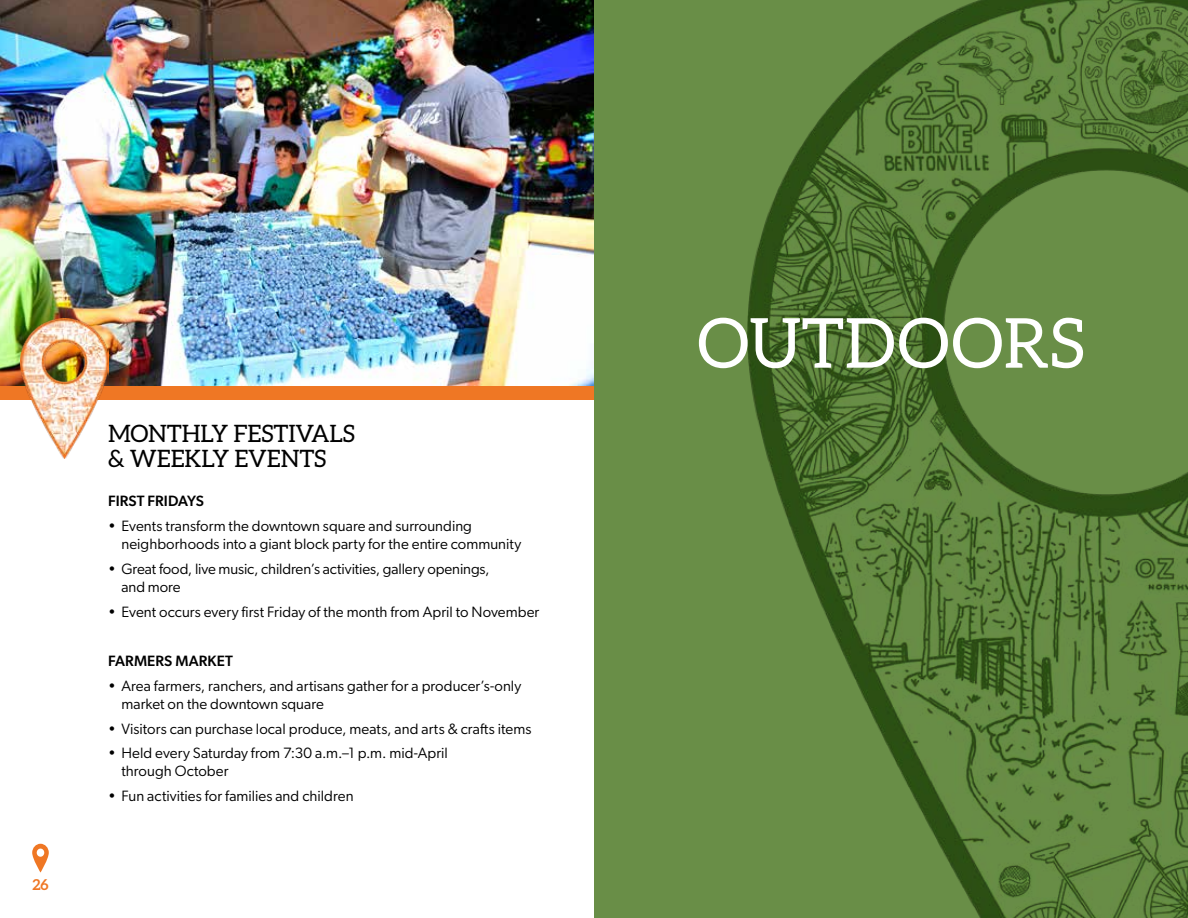
<style>
.page{position:relative;width:1188px;height:918px;background:#fff}
.page>*{position:absolute;margin:0;border:0;box-sizing:border-box;transform-origin:0 0}
.t1{font:69px "Aleo";color:#fff}
.t2{font:24px/25.5px "Aleo";letter-spacing:-.01em;color:#000}
.t3{font:15px/18px "Gibson";letter-spacing:.005em;color:#000}
.t4{font:500 15px "Gibson";letter-spacing:.01em;color:#000}
.t5{font:700 15px "Aleo";color:#ef7724}
</style>
<div class="page">
<svg style="left:32px;top:844px;width:17px;height:29px"></svg>
<div style="left:594px;top:0;width:594px;height:918px;background:#698e47"></div>
<img style="left:747px;top:0;width:441px;height:918px">
<img style="left:0;top:0;width:594px;height:386px">
<div style="left:0;top:386px;width:594px;height:14px;background:#ef7724"></div>
<img style="left:21px;top:319px;width:87px;height:140px">
<p class="t5" style="left:32px;top:876px;width:18px">26</p>
<h2 class="t2" style="left:108px;top:420px;width:249px">MONTHLY FESTIVALS &amp; WEEKLY EVENTS</h2>
<p class="t4" style="left:108px;top:492px;width:98px">FIRST FRIDAYS</p>
<p class="t3" style="left:122px;top:517px;width:401px;text-indent:-14px">• Events transform the downtown square and surrounding neighborhoods into a giant block party for the entire community</p>
<p class="t3" style="left:122px;top:560px;width:370px;text-indent:-14px">• Great food, live music, children’s activities, gallery openings, and more</p>
<p class="t3" style="left:108px;top:602px;width:433px">• Event occurs every first Friday of the month from April to November</p>
<p class="t4" style="left:108px;top:652px;width:127px">FARMERS MARKET</p>
<p class="t3" style="left:122px;top:677px;width:401px;text-indent:-14px">• Area farmers, ranchers, and artisans gather for a producer’s-only market on the downtown square</p>
<p class="t3" style="left:108px;top:719px;width:425px">• Visitors can purchase local produce, meats, and arts &amp; crafts items</p>
<p class="t3" style="left:122px;top:744px;width:328px;text-indent:-14px">• Held every Saturday from 7:30 a.m.–1 p.m. mid-April through October</p>
<p class="t3" style="left:108px;top:787px;width:247px">• Fun activities for families and children</p>
<h1 class="t1" style="left:697px;top:304px;width:389px">OUTDOORS</h1>
</div>
